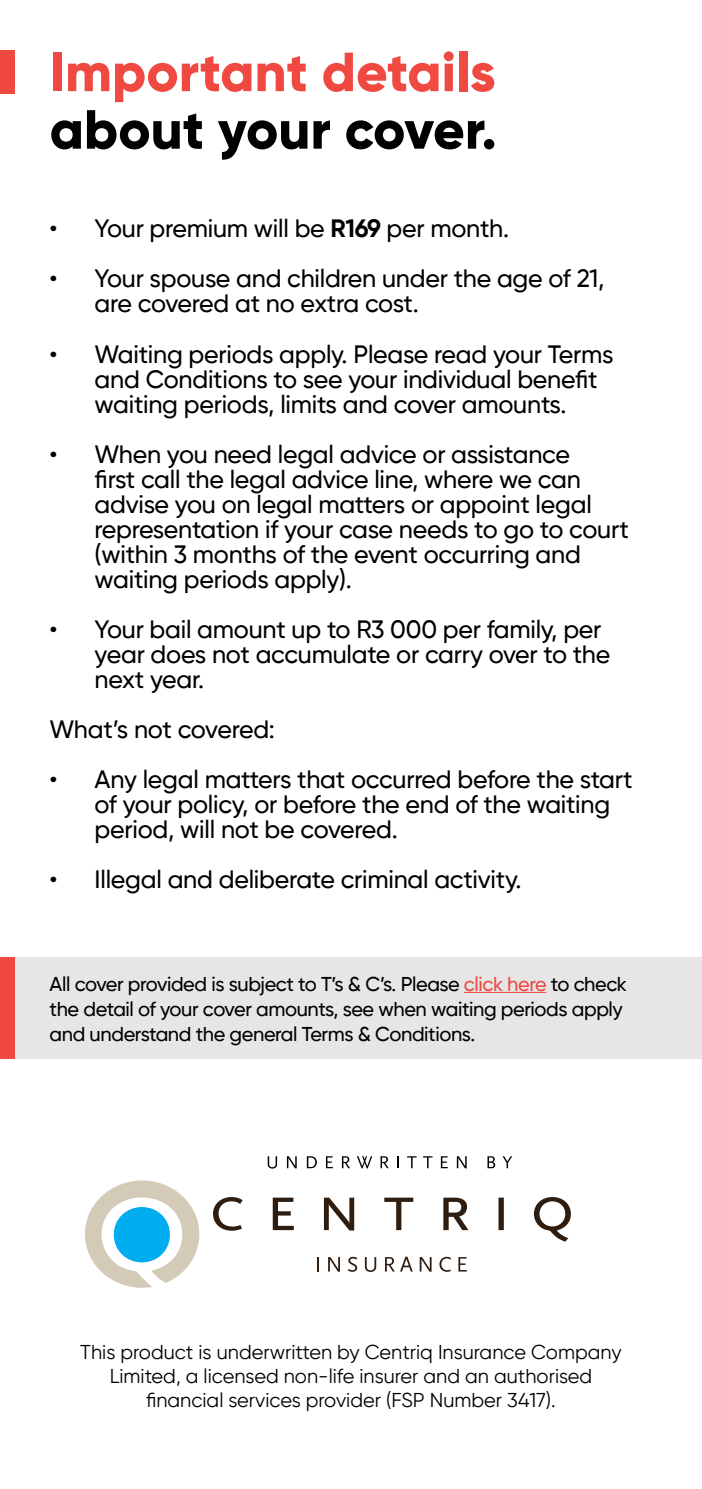
<style>
.page{position:relative;width:702px;height:1489px;background:#fff}
.page>*{position:absolute;margin:0;border:0;box-sizing:border-box;transform-origin:0 0}
.t1{font:800 55px "Gilroy";color:#f04941}
.t2{font:800 55px "Gilroy";color:#000}
.t3{font:500 25px/25px "Gilroy";letter-spacing:-.01em;color:#000}
.t4{font:500 20px/25px "Gilroy";letter-spacing:-.02em;color:#000}
.t5{font:20px/24px "Gilroy";color:#000;text-align:center}
.s1{font-weight:700}
.s2{color:#ef4941}
</style>
<div class="page">
<div style="left:0;top:50px;width:14px;height:43px;background:#ef4941"></div>
<div style="left:0;top:957px;width:702px;height:102px;background:#e6e6e6"></div>
<hr style="left:464px;top:991px;width:82px;height:1px;background:#ef4941">
<div style="left:0;top:957px;width:14px;height:102px;background:#ef4941"></div>
<svg style="left:85px;top:1180px;width:114px;height:107px"></svg>
<svg style="left:268px;top:1156px;width:9px;height:12px"></svg>
<svg style="left:287px;top:1156px;width:10px;height:12px"></svg>
<svg style="left:307px;top:1156px;width:10px;height:12px"></svg>
<svg style="left:326px;top:1156px;width:7px;height:12px"></svg>
<svg style="left:342px;top:1156px;width:8px;height:12px"></svg>
<svg style="left:357px;top:1156px;width:15px;height:12px"></svg>
<svg style="left:380px;top:1156px;width:8px;height:12px"></svg>
<svg style="left:397px;top:1156px;width:2px;height:12px"></svg>
<svg style="left:407px;top:1156px;width:9px;height:12px"></svg>
<svg style="left:423px;top:1156px;width:9px;height:12px"></svg>
<svg style="left:441px;top:1156px;width:7px;height:12px"></svg>
<svg style="left:457px;top:1156px;width:9px;height:12px"></svg>
<svg style="left:487px;top:1156px;width:8px;height:12px"></svg>
<svg style="left:502px;top:1156px;width:10px;height:12px"></svg>
<svg style="left:213px;top:1197px;width:358px;height:44px"></svg>
<svg style="left:317px;top:1257px;width:2px;height:14px"></svg>
<svg style="left:328px;top:1257px;width:12px;height:14px"></svg>
<svg style="left:348px;top:1256px;width:9px;height:15px"></svg>
<svg style="left:365px;top:1257px;width:11px;height:14px"></svg>
<svg style="left:385px;top:1256px;width:27px;height:15px"></svg>
<svg style="left:419px;top:1257px;width:12px;height:14px"></svg>
<svg style="left:439px;top:1256px;width:12px;height:15px"></svg>
<svg style="left:458px;top:1257px;width:8px;height:14px"></svg>
<h1 class="t1" style="left:50px;top:37px;width:447px">Important details</h1>
<h1 class="t2" style="left:50px;top:95px;width:448px">about your cover.</h1>
<p class="t3" style="left:50px;top:216px;width:461px">• Your premium will be <span class="s1">R169</span> per month.</p>
<p class="t3" style="left:95px;top:266px;width:511px;text-indent:-45px">• Your spouse and children under the age of 21, are covered at no extra cost.</p>
<p class="t3" style="left:95px;top:341px;width:520px;text-indent:-45px">• Waiting periods apply. Please read your Terms and Conditions to see your individual benefit waiting periods, limits and cover amounts.</p>
<p class="t3" style="left:95px;top:441px;width:535px;text-indent:-45px">• When you need legal advice or assistance<br>first call the legal advice line, where we can advise you on legal matters or appoint legal representation if your case needs to go to court (within 3 months of the event occurring and waiting periods apply).</p>
<p class="t3" style="left:95px;top:616px;width:517px;text-indent:-45px">• Your bail amount up to R3 000 per family, per year does not accumulate or carry over to the next year.</p>
<p class="t3" style="left:50px;top:716px;width:227px">What’s not covered:</p>
<p class="t3" style="left:95px;top:766px;width:539px;text-indent:-45px">• Any legal matters that occurred before the start of your policy, or before the end of the waiting period, will not be covered.</p>
<p class="t3" style="left:50px;top:866px;width:473px">• Illegal and deliberate criminal activity.</p>
<p class="t4" style="left:50px;top:971px;width:579px">All cover provided is subject to T’s &amp; C’s. Please <span class="s2">click here</span> to check the detail of your cover amounts, see when waiting periods apply and understand the general Terms &amp; Conditions.</p>
<p class="t5" style="left:80px;top:1339px;width:543px">This product is underwritten by Centriq Insurance Company<br>Limited, a licensed non-life insurer and an authorised financial services provider (FSP Number 3417).</p>
</div>
